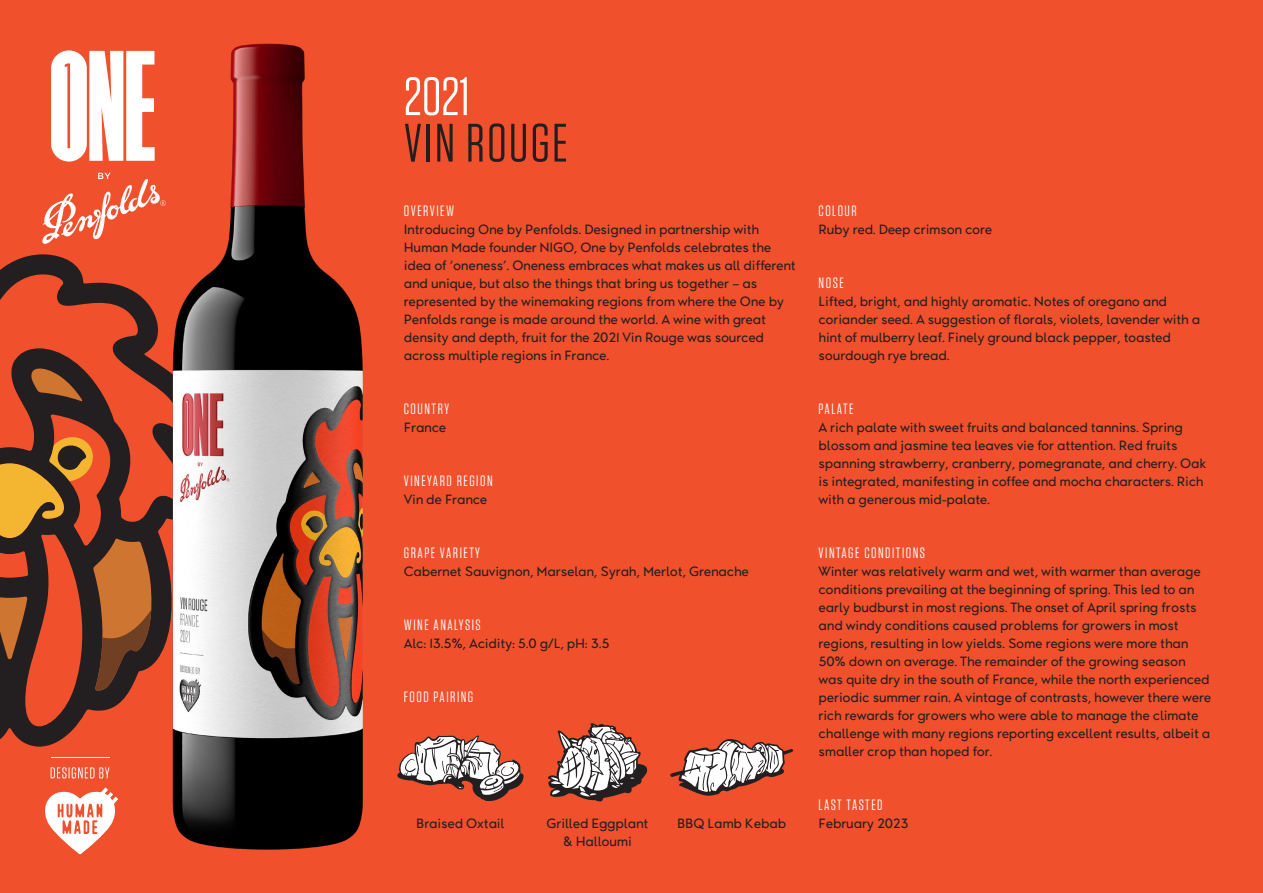
<style>
.page{position:relative;width:1263px;height:893px;background:#f0512c}
.page>*{position:absolute;margin:0;border:0;box-sizing:border-box;transform-origin:0 0}
.Wine_Name{font:54px "Tungsten";letter-spacing:.04em;color:#231f20}
.Wine_Name-2{font:54px "Tungsten";color:#fff}
.Subtitle{font:15px "Tungsten";letter-spacing:.1em;color:#fff}
.Body_Copy{font:15px "Tungsten";letter-spacing:.1em;color:#fff}
.Body_Copy-2{font:13.5px/18px "Charles";letter-spacing:-.02em;color:#231f20}
</style>
<div class="page">
<svg style="left:0;top:254px;width:82px;height:493px;fill:#231f20"></svg>
<svg style="left:0;top:274px;width:137px;height:452px"></svg>
<svg style="left:42px;top:173px;width:95px;height:71px"></svg>
<svg style="left:51px;top:50px;width:86px;height:112px;background:#fce1db"></svg>
<svg style="left:51px;top:767px;width:58px;height:11px"></svg>
<hr style="left:51px;top:758px;width:58px;height:1px;background:#fff">
<svg style="left:45px;top:787px;width:73px;height:67px"></svg>
<svg style="left:404px;top:735px;width:120px;height:66px"></svg>
<svg style="left:670px;top:739px;width:123px;height:57px"></svg>
<svg style="left:548px;top:723px;width:100px;height:79px"></svg>
<img style="left:137px;top:43px;width:267px;height:807px">
<p class="Wine_Name-2" style="left:404px;top:69px;width:68px">2021</p>
<p class="Wine_Name" style="left:404px;top:115px;width:166px">VIN ROUGE</p>
<p class="Subtitle" style="left:404px;top:203px;width:52px">OVERVIEW</p>
<p class="Body_Copy-2" style="left:404px;top:221px;width:394px">Introducing One by Penfolds. Designed in partnership with Human Made founder NIGO, One by Penfolds celebrates the idea of ‘oneness’. Oneness embraces what makes us all different and unique, but also the things that bring us together – as represented by the winemaking regions from where the One by Penfolds range is made around the world. A wine with great density and depth, fruit for the 2021 Vin Rouge was sourced across multiple regions in France.</p>
<p class="Subtitle" style="left:404px;top:401px;width:47px">COUNTRY</p>
<p class="Body_Copy-2" style="left:404px;top:419px;width:44px">France</p>
<p class="Subtitle" style="left:404px;top:473px;width:90px">VINEYARD REGION</p>
<p class="Body_Copy-2" style="left:404px;top:491px;width:85px">Vin de France</p>
<p class="Subtitle" style="left:404px;top:545px;width:78px">GRAPE VARIETY</p>
<p class="Body_Copy-2" style="left:404px;top:563px;width:347px">Cabernet Sauvignon, Marselan, Syrah, Merlot, Grenache</p>
<p class="Subtitle" style="left:404px;top:617px;width:78px">WINE ANALYSIS</p>
<p class="Body_Copy-2" style="left:404px;top:635px;width:207px">Alc: 13.5%, Acidity: 5.0 g/L, pH: 3.5</p>
<p class="Body_Copy" style="left:404px;top:689px;width:71px">FOOD PAIRING</p>
<p class="Subtitle" style="left:819px;top:203px;width:40px">COLOUR</p>
<p class="Body_Copy-2" style="left:819px;top:221px;width:175px">Ruby red. Deep crimson core</p>
<p class="Subtitle" style="left:819px;top:275px;width:27px">NOSE</p>
<p class="Body_Copy-2" style="left:819px;top:293px;width:383px">Lifted, bright, and highly aromatic. Notes of oregano and coriander seed. A suggestion of florals, violets, lavender with a hint of mulberry leaf. Finely ground black pepper, toasted sourdough rye bread.</p>
<p class="Subtitle" style="left:819px;top:401px;width:36px">PALATE</p>
<p class="Body_Copy-2" style="left:819px;top:419px;width:389px">A rich palate with sweet fruits and balanced tannins. Spring blossom and jasmine tea leaves vie for attention. Red fruits spanning strawberry, cranberry, pomegranate, and cherry. Oak is integrated, manifesting in coffee and mocha characters. Rich with a generous mid-palate.</p>
<p class="Subtitle" style="left:819px;top:545px;width:108px">VINTAGE CONDITIONS</p>
<p class="Body_Copy-2" style="left:819px;top:563px;width:394px">Winter was relatively warm and wet, with warmer than average conditions prevailing at the beginning of spring. This led to an early budburst in most regions. The onset of April spring frosts and windy conditions caused problems for growers in most regions, resulting in low yields. Some regions were more than 50% down on average. The remainder of the growing season was quite dry in the south of France, while the north experienced periodic summer rain. A vintage of contrasts, however there were rich rewards for growers who were able to manage the climate challenge with many regions reporting excellent results, albeit a smaller crop than hoped for.</p>
<p class="Subtitle" style="left:819px;top:797px;width:66px">LAST TASTED</p>
<p class="Body_Copy-2" style="left:416px;top:815px;width:90px">Braised Oxtail</p>
<p class="Body_Copy-2" style="left:547px;top:815px;width:103px">Grilled Eggplant</p>
<p class="Body_Copy-2" style="left:677px;top:815px;width:111px">BBQ Lamb Kebab</p>
<p class="Body_Copy-2" style="left:819px;top:815px;width:92px">February 2023</p>
<p class="Body_Copy-2" style="left:563px;top:833px;width:70px">&amp; Halloumi</p>
</div>
